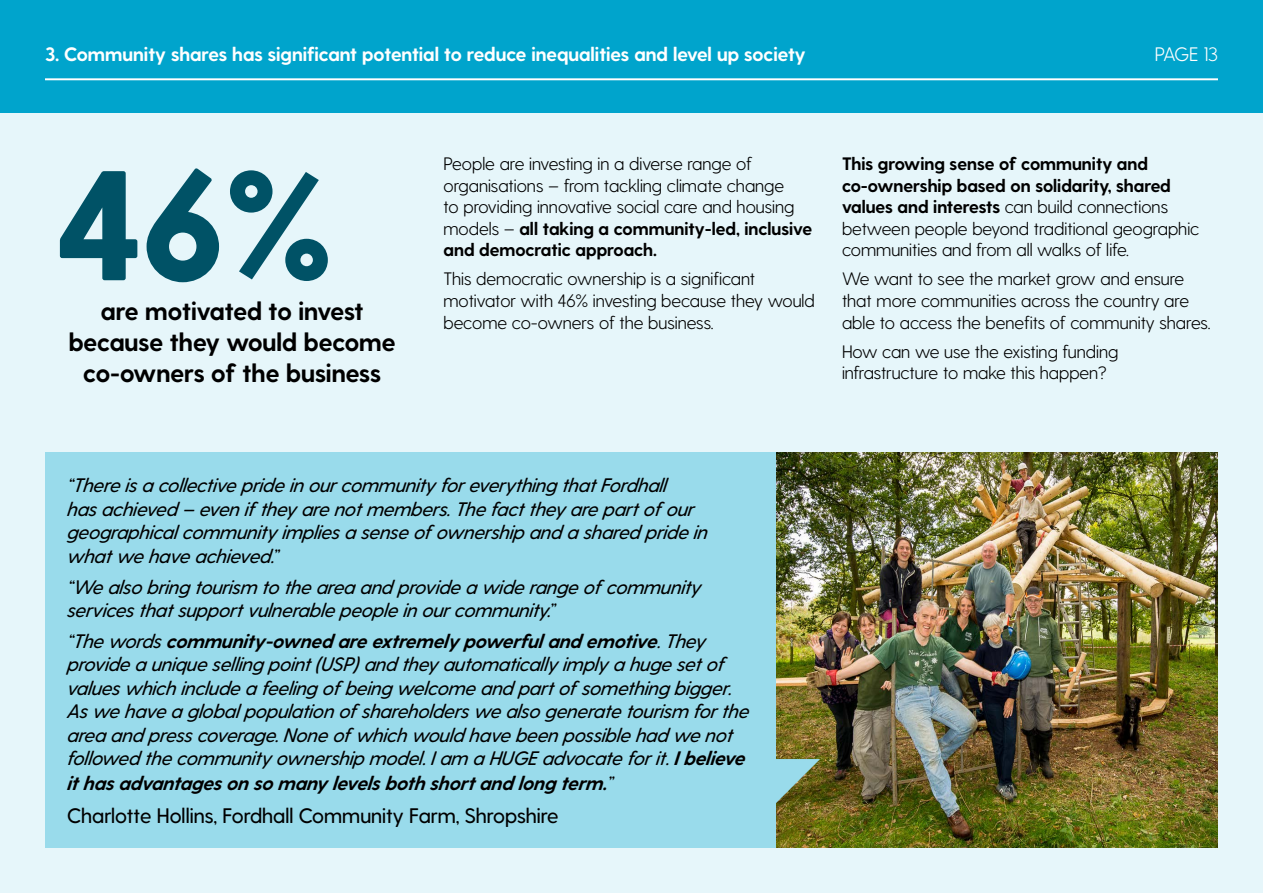
<style>
.page{position:relative;width:1263px;height:893px;background:#e6f6fa}
.page>*{position:absolute;margin:0;border:0;box-sizing:border-box;transform-origin:0 0}
.t1{font:800 155.85px "Greycliff CF";color:#005266}
.t2{font:700 25.5px/30.6px "Greycliff CF";color:#000;text-align:center}
.t3{font:500 21px "Greycliff CF";color:#000}
.t4{font:italic 500 19.5px/23.4px "Greycliff CF";letter-spacing:-.005em;color:#000}
.t5{font:700 19.5px "Greycliff CF";color:#fff}
.t6{font:italic 700 19.5px "Greycliff CF";color:#000}
.t7{font:300 19.5px "Greycliff CF";letter-spacing:-.025em;color:#fff}
.t8{font:300 18px/21.6px "Greycliff CF";color:#000}
.s1{font-weight:700}
.s2{font-weight:500}
</style>
<div class="page">
<div style="left:0;top:0;width:1263px;height:112px;background:#00a4cc"></div>
<hr style="left:45px;top:78px;width:1173px;height:2px;background:#fff">
<img style="left:775px;top:452px;width:442px;height:396px">
<div style="left:45px;top:452px;width:730px;height:396px;background:#99dbeb"></div>
<svg style="left:775px;top:759px;width:45px;height:45px;background:#7b987f"></svg>
<p class="t5" style="left:45px;top:42px;width:762px">3. Community shares has significant potential to reduce inequalities and level up society</p>
<p class="t7" style="left:1155px;top:42px;width:65px">PAGE 13</p>
<h1 class="t1" style="left:54px;top:131px;width:281px">46%</h1>
<h2 class="t2" style="left:69px;top:296px;width:328px">are motivated to invest because they would become co-owners of the business</h2>
<p class="t8" style="left:443px;top:153px;width:370px">People are investing in a diverse range of organisations – from tackling climate change<br>to providing innovative social care and housing models – <span class="s1">all taking a community-led, inclusive and democratic approach.</span></p>
<p class="t8" style="left:443px;top:268px;width:373px">This democratic ownership is a significant motivator with 46% investing because they would become co-owners of the business.</p>
<p class="t8" style="left:842px;top:153px;width:359px"><span class="s1">This growing sense of community and co-ownership based on solidarity, shared values and interests</span> can build connections between people beyond traditional geographic communities and from all walks of life.</p>
<p class="t8" style="left:842px;top:268px;width:370px">We want to see the market grow and ensure that more communities across the country are able to access the benefits of community shares.</p>
<p class="t8" style="left:842px;top:341px;width:278px">How can we use the existing funding infrastructure to make this happen?</p>
<p class="t4" style="left:67px;top:474px;width:646px">“There is a collective p ride in ourcommunity foreverything thatFordhall<br>has achieved – even if they are notmembers.The factthey are partof our geographicalcommunity implies a sense of ownership and a shared pride in whatwe have achieved.”</p>
<p class="t4" style="left:67px;top:575px;width:639px">“We also bring tourism to the area and provide a wide range of community services thatsupportvulnerable people in ourcommunity.”</p>
<p class="t4" style="left:67px;top:629px;width:687px">“The words <span class="s1">community-owned are extremely powerfuland emotive</span>.They provide a unique selling p oint(USP) and they automatically imply a huge setof values which include a feeling of being welcome and partof something bigger.<br>As we have a globalpopulation of shareholders we also generate tourism forthe area and press coverage.None of which would have been possible had we not followed the community ownership model.Iam a HUGE advocate forit.<span class="s1">Ibelieve</span></p>
<p class="t6" style="left:67px;top:772px;width:551px">ithas advantages on so many levels both shortand long term.<span class="s2">”</span></p>
<p class="t3" style="left:67px;top:803px;width:493px">Charlotte Hollins, Fordhall Community Farm, Shropshire</p>
</div>
